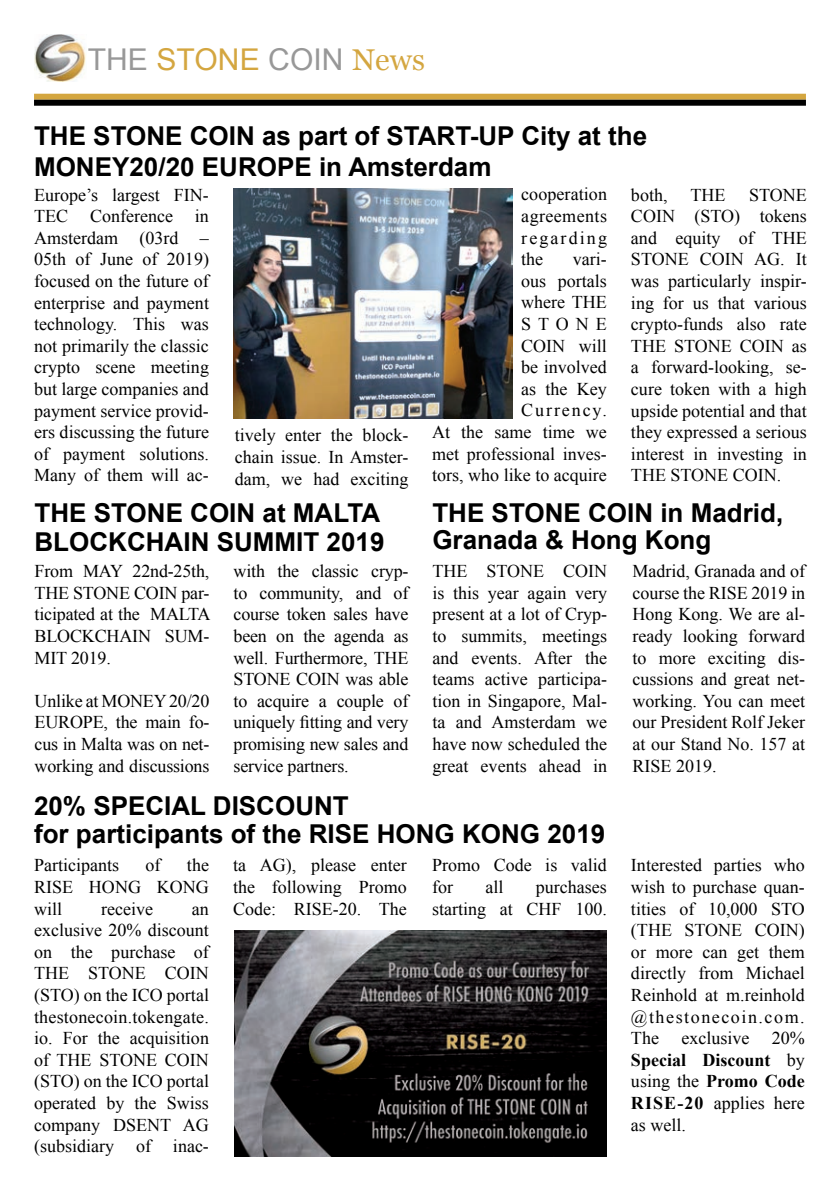
<style>
.page{position:relative;width:840px;height:1191px;background:#fff}
.page>*{position:absolute;margin:0;border:0;box-sizing:border-box;transform-origin:0 0}
.t1{font:30px "Arial";letter-spacing:.005em;color:#989898}
.t2{font:700 26px/28px "Arial";color:#000}
.t3{font:18px/21.6px "Times New Roman";color:#000;text-align:justify}
.s1{color:#d4a640}
.s2{font-family:"Georgia";color:#d4a640}
.s3{font-weight:700}
</style>
<div class="page">
<div style="left:34px;top:94px;width:771px;height:6px;background:#d4a640"></div>
<div style="left:34px;top:100px;width:771px;height:6px;background:#000"></div>
<img style="left:34px;top:34px;width:52px;height:48px">
<img style="left:234px;top:930px;width:372px;height:226px">
<img style="left:233px;top:188px;width:279px;height:230px">
<h1 class="t1" style="left:88px;top:40px;width:338px">THE <span class="s1">STONE</span> COIN <span class="s2">News</span></h1>
<h2 class="t2" style="left:34px;top:121px;width:614px;line-height:31.2px">THE STONE COIN as part of START-UP City at the<br>MONEY20/20 EUROPE in Amsterdam</h2>
<p class="t3" style="left:34px;top:183px;width:176px">Europe’s largest FIN-TEC Conference in Amsterdam (03rd – 05th of June of 2019) focused on the future of enterprise and payment technology. This was not primarily the classic crypto scene meeting but large companies and payment service provid&shy;ers discussing the future of payment solutions.<br>Many of them will ac-</p>
<p class="t3" style="left:521px;top:183px;width:87px">cooperation agreements regarding the</p>
<p class="t3" style="left:630px;top:183px;width:38px">both,</p>
<p class="t3" style="left:690px;top:183px;width:36px">THE</p>
<p class="t3" style="left:630px;top:183px;width:177px;text-indent:118px">STONE COIN (STO) tokens and equity of THE STONE COIN AG. It was particularly inspir&shy;ing for us that various crypto-funds also rate THE STONE COIN as a forward-looking, se&shy;cure token with a high upside potential and that they expressed a serious interest in investing in THE STONE COIN.</p>
<p class="t3" style="left:432px;top:248px;width:176px;text-align:right">vari-<br>ous portals<br>where THE<br>STONE<br>COIN will<br>be involved<br>as the Key<br>Currency.<br>At the same time we met professional inves&shy;tors, who like to acquire</p>
<p class="t3" style="left:234px;top:424px;width:175px">tively enter the block&shy;chain issue. In Amster&shy;dam, we had exciting</p>
<h2 class="t2" style="left:34px;top:500px;width:351px">THE STONE COIN at MALTA<br>BLOCKCHAIN SUMMIT 2019</h2>
<p class="t3" style="left:34px;top:560px;width:177px">From MAY 22nd-25th, THE STONE COIN par&shy;ticipated at the MALTA BLOCKCHAIN SUM-MIT 2019.</p>
<p class="t3" style="left:34px;top:690px;width:176px">Unlike at MONEY 20/20<br>EUROPE, the main fo&shy;cus in Malta was on net&shy;working and discussions</p>
<p class="t3" style="left:233px;top:560px;width:176px">with the classic cryp&shy;to community, and of course token sales have been on the agenda as well. Furthermore, THE STONE COIN was able to acquire a couple of uniquely fitting and very promising new sales and service partners.</p>
<h2 class="t2" style="left:432px;top:500px;width:352px;line-height:27px">THE STONE COIN in Madrid,<br>Granada &amp; Hong Kong</h2>
<p class="t3" style="left:432px;top:560px;width:176px">THE STONE COIN is this year again very present at a lot of Cryp&shy;to summits, meetings and events. After the teams active participa&shy;tion in Singapore, Mal&shy;ta and Amsterdam we have now scheduled the great events ahead in</p>
<p class="t3" style="left:632px;top:560px;width:174px">Madrid, Granada and of course the RISE 2019 in Hong Kong. We are al&shy;ready looking forward to more exciting dis&shy;cussions and great net&shy;working. You can meet our President Rolf Jeker at our Stand No. 157 at RISE 2019.</p>
<h2 class="t2" style="left:34px;top:793px;width:572px">20% SPECIAL DISCOUNT<br>for participants of the RISE HONG KONG 2019</h2>
<p class="t3" style="left:34px;top:854px;width:86px">Participants</p>
<p class="t3" style="left:145px;top:854px;width:16px">of</p>
<p class="t3" style="left:233px;top:854px;width:175px">ta AG), please enter the following Promo Code: RISE-20. The</p>
<p class="t3" style="left:432px;top:854px;width:176px">Promo Code is valid for</p>
<p class="t3" style="left:34px;top:854px;width:176px;text-indent:153px">the RISE HONG KONG will</p>
<p class="t3" style="left:432px;top:876px;width:176px;text-align:right">purchases<br>starting at CHF 100.</p>
<p class="t3" style="left:485px;top:876px;width:19px">all</p>
<p class="t3" style="left:101px;top:897px;width:53px">receive</p>
<p class="t3" style="left:34px;top:897px;width:176px;text-indent:158px">an exclusive 20% discount on the purchase of THE STONE COIN (STO) on the ICO portal thestonecoin.tokengate. io. For the acquisition of THE STONE COIN (STO) on the ICO portal operated by the Swiss company DSENT AG (subsidiary of inac-</p>
<p class="t3" style="left:630px;top:854px;width:175px">Interested parties who wish to purchase quan&shy;tities of 10,000 STO (THE STONE COIN) or more can get them directly from Michael Reinhold at m.reinhold @thestonecoin.com.<br>The exclusive 20% <span class="s3">Special Discount</span> by using the <span class="s3">Promo Code RISE-20</span> applies here as well.</p>
</div>
